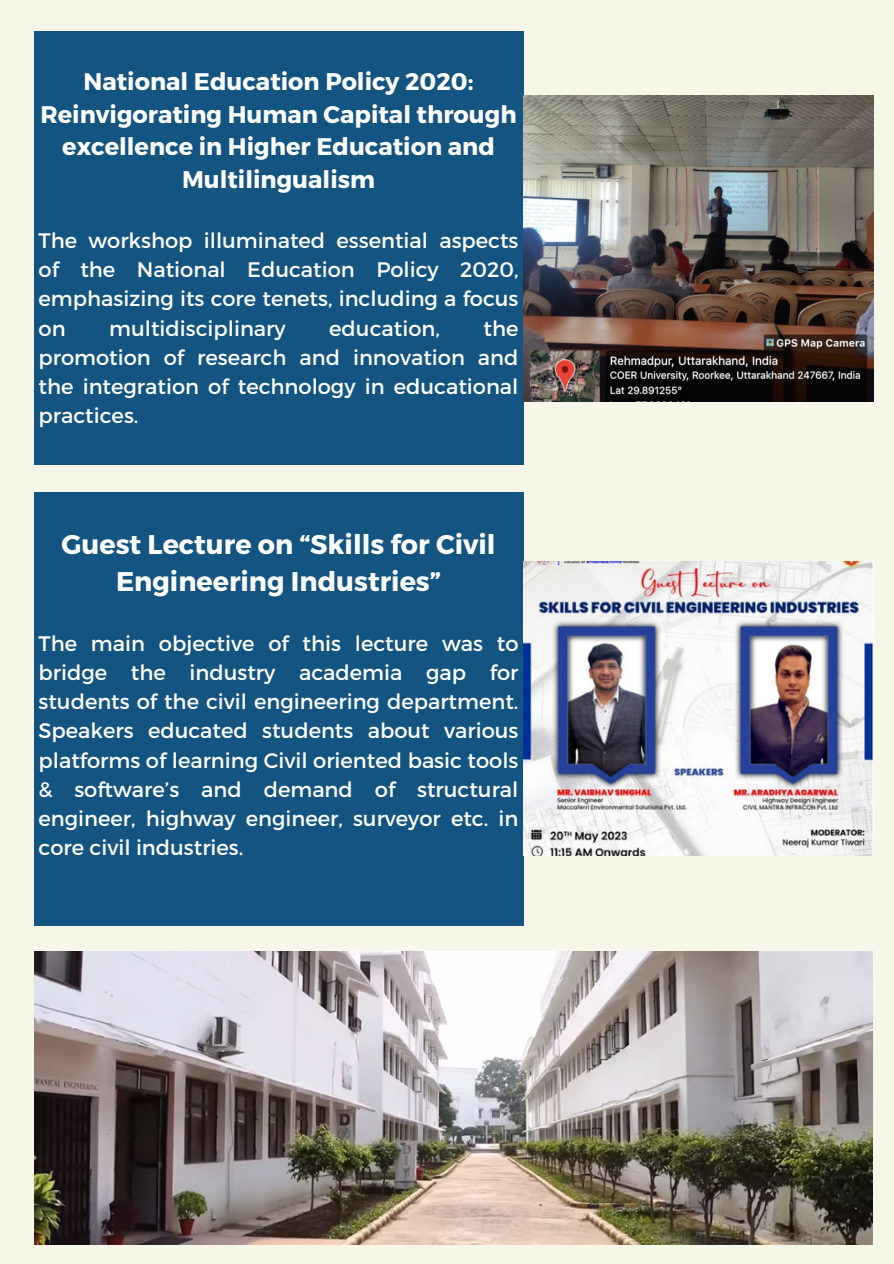
<style>
.page{position:relative;width:894px;height:1264px;background:#fff}
.page>*{position:absolute;margin:0;border:0;box-sizing:border-box;transform-origin:0 0}
.t1{font:700 27px/37.2px "Montserrat";color:#fff;text-align:center}
.t2{font:700 24px/32.7px "Montserrat";color:#fff;text-align:center}
.t3{font:21px/29.2px "Montserrat";color:#fff;text-align:justify}
</style>
<div class="page">
<div style="left:0;top:0;width:893px;height:1263px;background:#f6f6e9"></div>
<div style="left:34px;top:32px;width:489px;height:433px;background:#135480"></div>
<div style="left:34px;top:492px;width:489px;height:433px;background:#135480"></div>
<img style="left:523px;top:561px;width:349px;height:294px">
<img style="left:34px;top:951px;width:838px;height:293px">
<img style="left:523px;top:95px;width:349px;height:306px">
<h2 class="t2" style="left:40px;top:64px;width:477px">National Education Policy 2020:<br>Reinvigorating Human Capital through excellence in Higher Education and<br>Multilingualism</h2>
<p class="t3" style="left:39px;top:224px;width:481px">The workshop illuminated essential aspects of the National Education Policy 2020, emphasizing its core tenets, including a focus on</p>
<p class="t3" style="left:109px;top:312px;width:178px">multidisciplinary</p>
<p class="t3" style="left:329px;top:312px;width:112px">education,</p>
<p class="t3" style="left:39px;top:312px;width:481px;text-indent:445px">the promotion of research and innovation and the integration of technology in educational practices.</p>
<p class="t1" style="left:61px;top:524px;width:435px">Guest Lecture on “Skills for Civil<br>Engineering Industries”</p>
<p class="t3" style="left:39px;top:627px;width:481px">The main objective of this lecture was to bridge the industry academia gap for students of the civil engineering department.<br>Speakers educated students about various platforms of learning Civil oriented basic tools &amp; software’s and demand of structural engineer, highway engineer, surveyor etc. in core civil industries.</p>
</div>
